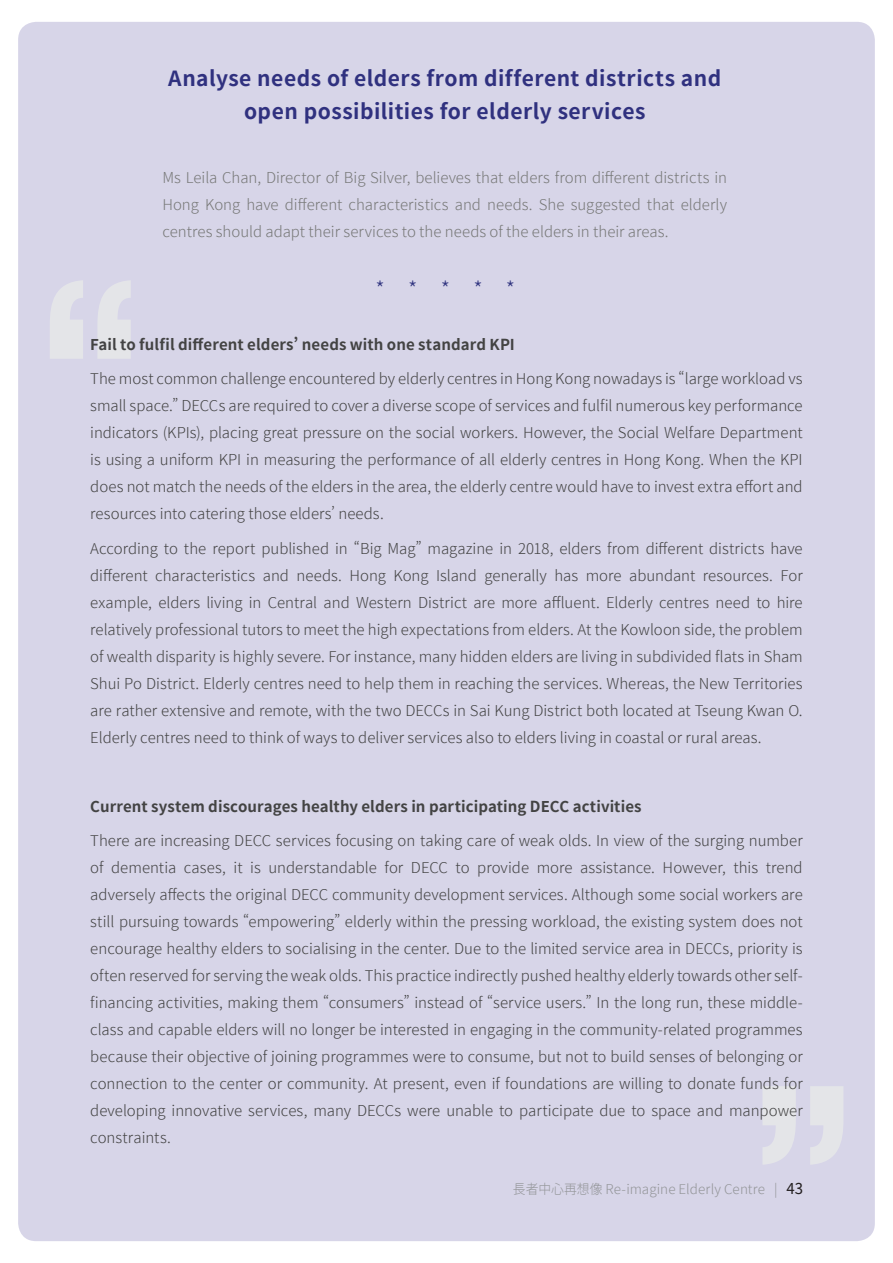
<style>
.page{position:relative;width:893px;height:1263px;background:#fff}
.page>*{position:absolute;margin:0;border:0;box-sizing:border-box;transform-origin:0 0}
.t1{font:800 condensed 225px "Helvetica Neue";color:#e6e7e9;scale:.95 1}
.t2{font:700 21px/33px "Taipei Sans TC Beta";letter-spacing:.025em;color:#30317f;text-align:center}
.t3{font:300 21px "Taipei Sans TC Beta";color:#2f337f}
.t4{font:300 15px/27px "Taipei Sans TC Beta";color:#434343;text-align:justify}
.t5{font:300 15px/27px "Taipei Sans TC Beta";letter-spacing:.005em;color:#777877;text-align:justify}
.t6{font:700 15px "Taipei Sans TC Beta";letter-spacing:.005em;color:#434343}
.t7{font:300 13.5px "Taipei Sans TC Beta";letter-spacing:.005em;color:#939598;scale:.95 1}
.s1{font-weight:400;font-size:15px;color:#231f20}
</style>
<div class="page">
<div style="left:18px;top:22px;width:857px;height:1219px;background:#d7d5e8;border-radius:18px"></div>
<h2 class="t2" style="left:168px;top:62px;width:555px">Analyse needs of elders from different districts and open possibilities for elderly services</h2>
<p class="t5" style="left:162px;top:164px;width:566px">Ms Leila Chan, Director of Big Silver, believes that elders from different districts in Hong Kong have different characteristics and needs. She suggested that elderly centres should adapt their services to the needs of the elders in their areas.</p>
<h1 class="t1" style="left:39px;top:222px;width:110px">“</h1>
<h2 class="t3" style="left:376px;top:278px;width:141px">* * * * *</h2>
<p class="t6" style="left:90px;top:336px;width:426px">Fail to fulfil different elders’ needs with one standard KPI</p>
<p class="t4" style="left:90px;top:366px;width:714px">The most common challenge encountered by elderly centres in Hong Kong nowadays is “large workload vs small space.” DECCs are required to cover a diverse scope of services and fulfil numerous key performance indicators (KPIs), placing great pressure on the social workers. However, the Social Welfare Department is using a uniform KPI in measuring the performance of all elderly centres in Hong Kong. When the KPI does not match the needs of the elders in the area, the elderly centre would have to invest extra effort and resources into catering those elders’ needs.</p>
<p class="t4" style="left:90px;top:535px;width:714px">According to the report published in “Big Mag” magazine in 2018, elders from different districts have different characteristics and needs. Hong Kong Island generally has more abundant resources. For example, elders living in Central and Western District are more affluent. Elderly centres need to hire relatively professional tutors to meet the high expectations from elders. At the Kowloon side, the problem of wealth disparity is highly severe. For instance, many hidden elders are living in subdivided flats in Sham Shui Po District. Elderly centres need to help them in reaching the services. Whereas, the New Territories are rather extensive and remote, with the two DECCs in Sai Kung District both located at Tseung Kwan O.<br>Elderly centres need to think of ways to deliver services also to elders living in coastal or rural areas.</p>
<p class="t6" style="left:90px;top:798px;width:553px">Current system discourages healthy elders in participating DECC activities</p>
<p class="t4" style="left:90px;top:828px;width:714px">There are increasing DECC services focusing on taking care of weak olds. In view of the surging number of dementia cases, it is understandable for DECC to provide more assistance. However, this trend adversely affects the original DECC community development services. Although some social workers are still pursuing towards “empowering” elderly within the pressing workload, the existing system does not encourage healthy elders to socialising in the center. Due to the limited service area in DECCs, priority is often reserved for serving the weak olds. This practice indirectly pushed healthy elderly towards other self&shy;financing activities, making them “consumers” instead of “service users.” In the long run, these middle&shy;class and capable elders will no longer be interested in engaging in the community-related programmes because their objective of joining programmes were to consume, but not to build senses of belonging or connection to the center or community. At present, even if foundations are willing to donate funds for developing innovative services, many DECCs were unable to participate due to space and manpower constraints.</p>
<p class="t7" style="left:513px;top:1182px;width:307px">長者中心再想像 Re-imagine Elderly Centre | <span class="s1">43</span></p>
</div>
